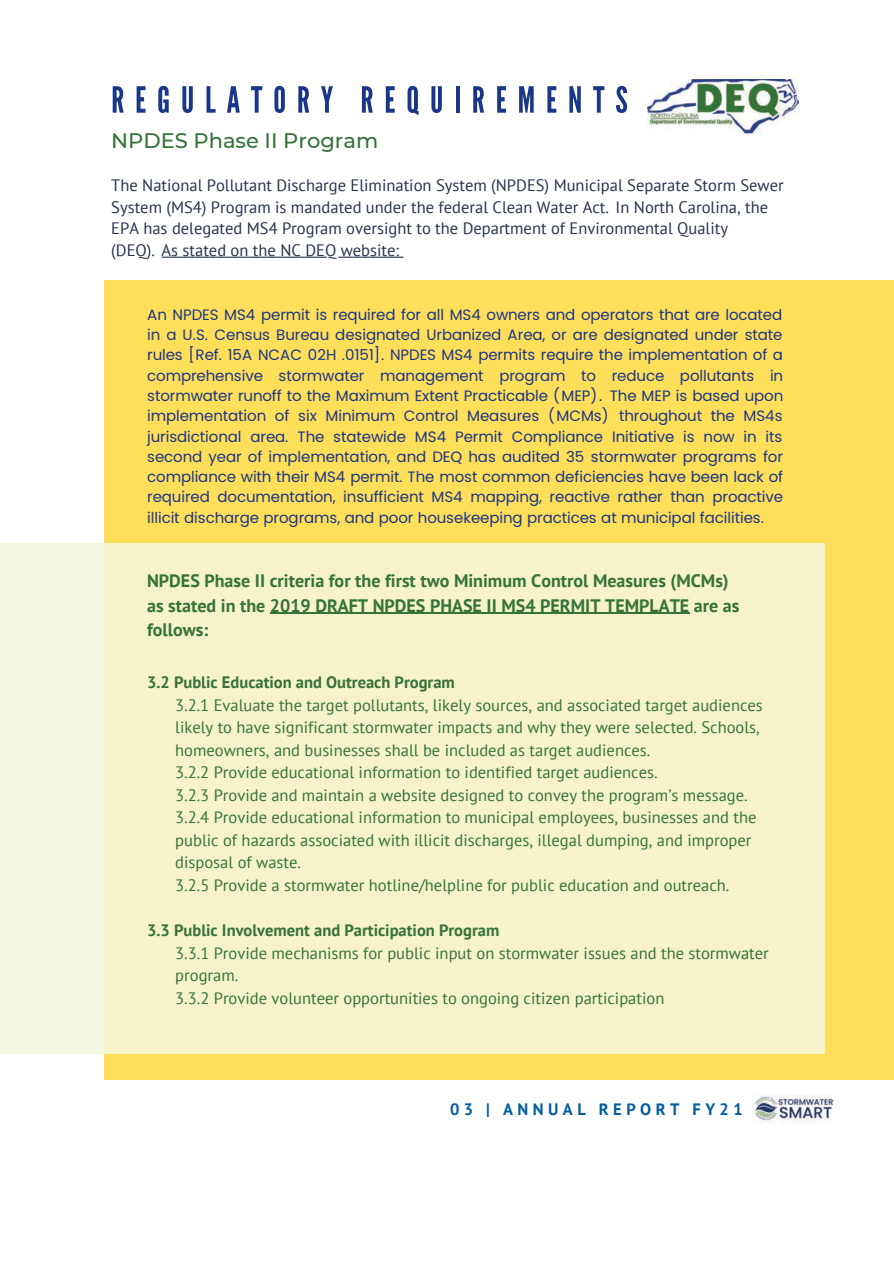
<style>
.page{position:relative;width:894px;height:1264px;background:#fff}
.page>*{position:absolute;margin:0;border:0;box-sizing:border-box;transform-origin:0 0}
.t1{font:500 21px "Montserrat";color:#357338}
.t2{font:700 18px/24.8px "PT Sans";color:#357338}
.t3{font:16.5px/22.5px "PT Sans";color:#357338}
.t4{font:16.5px/21.5px "PT Sans";color:#27324a}
.t5{font:700 16.5px "PT Sans";color:#357338}
.t6{font:700 16.5px "PT Sans";letter-spacing:.27em;color:#005d9e}
.t7{font:15px/20.2px "Poppins";letter-spacing:-.005em;color:#1a3688;text-align:justify}
</style>
<div class="page">
<hr style="left:338px;top:257px;width:65px;height:1px;background:#27324a">
<hr style="left:161px;top:257px;width:166px;height:1px;background:#27324a">
<img style="left:647px;top:79px;width:151px;height:54px">
<div style="left:104px;top:280px;width:789px;height:800px;background:#ffde59"></div>
<svg style="left:113px;top:86px;width:10px;height:27px"></svg>
<svg style="left:137px;top:86px;width:8px;height:27px"></svg>
<svg style="left:158px;top:86px;width:11px;height:27px"></svg>
<svg style="left:182px;top:86px;width:11px;height:27px"></svg>
<svg style="left:206px;top:86px;width:9px;height:27px"></svg>
<svg style="left:227px;top:86px;width:13px;height:27px"></svg>
<svg style="left:251px;top:86px;width:11px;height:27px"></svg>
<svg style="left:274px;top:86px;width:11px;height:27px"></svg>
<svg style="left:298px;top:86px;width:11px;height:27px"></svg>
<svg style="left:321px;top:86px;width:12px;height:27px"></svg>
<svg style="left:362px;top:86px;width:10px;height:27px"></svg>
<svg style="left:386px;top:86px;width:8px;height:27px"></svg>
<svg style="left:407px;top:86px;width:11px;height:29px"></svg>
<svg style="left:431px;top:86px;width:10px;height:27px"></svg>
<svg style="left:456px;top:86px;width:3px;height:27px"></svg>
<svg style="left:473px;top:86px;width:11px;height:27px"></svg>
<svg style="left:497px;top:86px;width:9px;height:27px"></svg>
<svg style="left:519px;top:86px;width:14px;height:27px"></svg>
<svg style="left:547px;top:86px;width:9px;height:27px"></svg>
<svg style="left:569px;top:86px;width:11px;height:27px"></svg>
<svg style="left:593px;top:86px;width:11px;height:27px"></svg>
<svg style="left:616px;top:86px;width:11px;height:27px"></svg>
<div style="left:0;top:544px;width:104px;height:510px;background:#f5f8e1"></div>
<div style="left:104px;top:544px;width:720px;height:510px;background:#f6f2cc"></div>
<hr style="left:270px;top:612px;width:419px;height:2px;background:#357338">
<img style="left:752px;top:1094px;width:82px;height:30px">
<h1 class="t1" style="left:111px;top:128px;width:268px">NPDES Phase II Program</h1>
<p class="t4" style="left:111px;top:174px;width:673px">The National Pollutant Discharge Elimination System (NPDES) Municipal Separate Storm Sewer System (MS4) Program is mandated under the federal Clean Water Act. In North Carolina, the EPA has delegated MS4 Program oversight to the Department of Environmental Quality<br>(DEQ). As stated on the NC DEQ website:</p>
<p class="t7" style="left:147px;top:304px;width:637px">An NPDES MS4 permit is required for all MS4 owners and operators that are located in a U.S. Census Bureau designated Urbanized Area, or are designated under state rules [Ref. 15A NCAC 02H .0151]. NPDES MS4 permits require the implementation of a comprehensive stormwater management program to reduce pollutants in stormwater runoff to the Maximum Extent Practicable (MEP) . The MEP is based upon implementation of six Minimum Control Measures (MCMs) throughout the MS4s jurisdictional area. The statewide MS4 Permit Compliance Initiative is now in its second year of implementation, and DEQ has audited 35 stormwater programs for compliance with their MS4 permit. The most common deficiencies have been lack of required documentation, insufficient MS4 mapping, reactive rather than proactive illicit discharge programs, and poor housekeeping practices at municipal facilities.</p>
<p class="t2" style="left:147px;top:567px;width:593px">NPDES Phase II criteria for the first two Minimum Control Measures (MCMs) as stated in the 2019 DRAFT NPDES PHASE II MS4 PERMIT TEMPLATE are as follows:</p>
<p class="t5" style="left:147px;top:671px;width:309px">3.2 Public Education and Outreach Program</p>
<p class="t3" style="left:175px;top:693px;width:589px">3.2.1 Evaluate the target pollutants, likely sources, and associated target audiences likely to have significant stormwater impacts and why they were selected. Schools, homeowners, and businesses shall be included as target audiences.<br>3.2.2 Provide educational information to identified target audiences.<br>3.2.3 Provide and maintain a website designed to convey the program’s message.<br>3.2.4 Provide educational information to municipal employees, businesses and the public of hazards associated with illicit discharges, illegal dumping, and improper disposal of waste.<br>3.2.5 Provide a stormwater hotline/helpline for public education and outreach.</p>
<p class="t5" style="left:147px;top:919px;width:353px">3.3 Public Involvement and Participation Program</p>
<p class="t3" style="left:175px;top:941px;width:595px">3.3.1 Provide mechanisms for public input on stormwater issues and the stormwater program.<br>3.3.2 Provide volunteer opportunities to ongoing citizen participation</p>
<p class="t6" style="left:450px;top:1098px;width:294px">03 | ANNUAL REPORT FY21</p>
</div>
